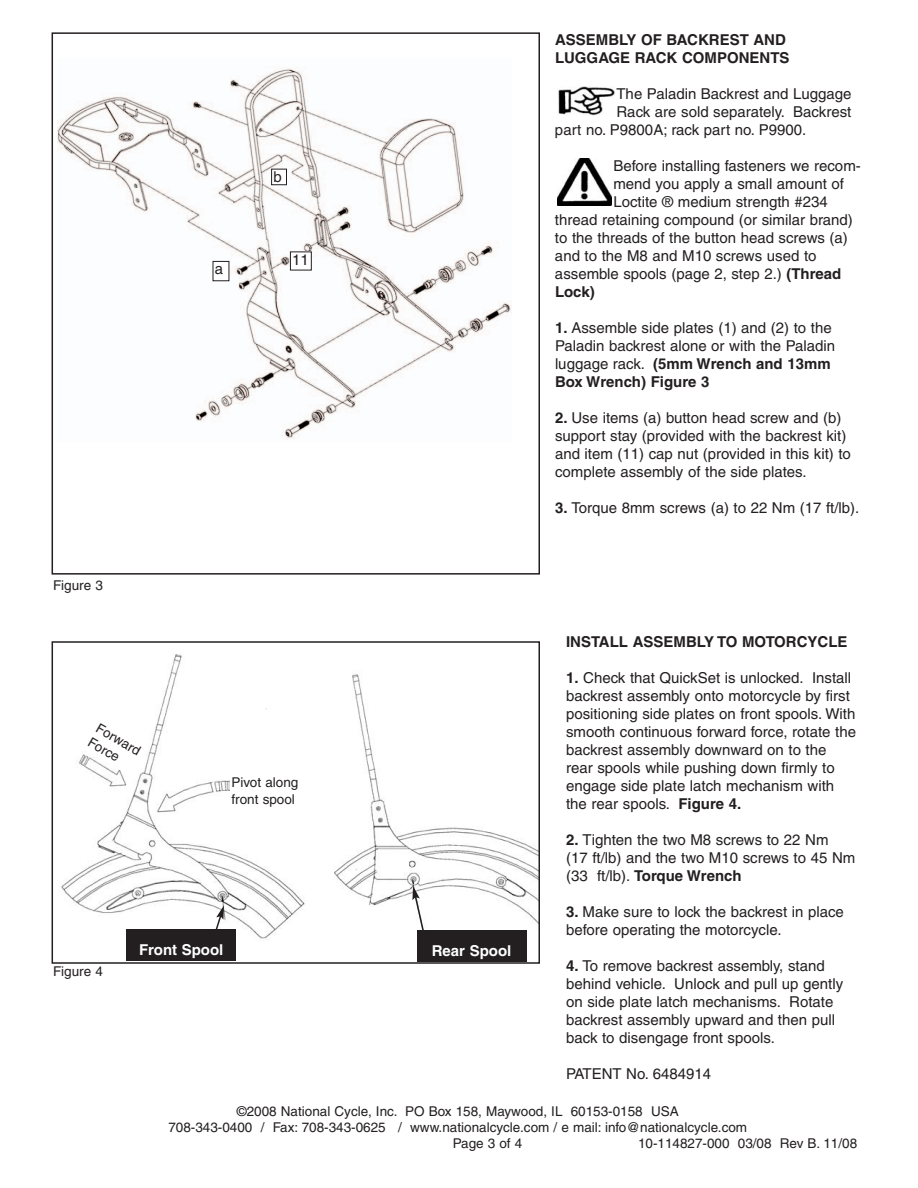
<style>
.page{position:relative;width:918px;height:1188px;background:#fff}
.page>*{position:absolute;margin:0;border:0;box-sizing:border-box;transform-origin:0 0}
.t1{font:15px/18px "Helvetica";color:#231f20}
.t2{font:700 15px/18px "Helvetica";color:#231f20}
.t3{font:700 15px "Helvetica";color:#fff}
.t4{font:13.5px/16.2px "Helvetica";color:#231f20}
.s1{font-weight:700}
</style>
<div class="page">
<img style="left:58px;top:67px;width:453px;height:372px">
<div style="left:52px;top:32px;width:488px;height:543px;border:2px solid #231f20"></div>
<img style="left:558px;top:87px;width:57px;height:28px">
<img style="left:61px;top:654px;width:476px;height:292px">
<div style="left:52px;top:641px;width:488px;height:323px;border:2px solid #231f20"></div>
<div style="left:272px;top:169px;width:14px;height:16px;background:#fff"></div>
<div style="left:271px;top:169px;width:16px;height:16px;border:1px solid #231f20"></div>
<div style="left:290px;top:252px;width:21px;height:18px;background:#fff"></div>
<div style="left:290px;top:252px;width:22px;height:18px;border:1px solid #231f20"></div>
<div style="left:213px;top:261px;width:16px;height:20px;background:#fff"></div>
<div style="left:127px;top:929px;width:109px;height:32px;background:#231f20"></div>
<div style="left:417px;top:930px;width:109px;height:32px;background:#231f20"></div>
<svg style="left:213px;top:905px;width:11px;height:24px"></svg>
<svg style="left:412px;top:886px;width:15px;height:55px"></svg>
<div style="left:230px;top:776px;width:86px;height:38px;background:#fff"></div>
<svg style="left:83px;top:721px;width:62px;height:53px"></svg>
<img style="left:557px;top:158px;width:55px;height:48px">
<p class="t1" style="left:215px;top:261px;width:10px">a</p>
<p class="t1" style="left:273px;top:169px;width:10px">b</p>
<p class="t1" style="left:292px;top:252px;width:18px">11</p>
<p class="t4" style="left:53px;top:578px;width:51px">Figure 3</p>
<p class="t4" style="left:101px;top:721px;width:50px;rotate:30deg">Forward<br>Force</p>
<p class="t4" style="left:232px;top:776px;width:68px">Pivot along front spool</p>
<p class="t4" style="left:53px;top:965px;width:51px">Figure 4</p>
<p class="t3" style="left:139px;top:944px;width:86px">Front Spool</p>
<p class="t3" style="left:432px;top:945px;width:81px">Rear Spool</p>
<p class="t2" style="left:555px;top:32px;width:236px">ASSEMBLY OF BACKREST AND<br>LUGGAGE RACK COMPONENTS</p>
<p class="t1" style="left:616px;top:86px;width:237px">The Paladin Backrest and Luggage</p>
<p class="t1" style="left:616px;top:104px;width:236px">Rack are sold separately. Backrest</p>
<p class="t1" style="left:555px;top:122px;width:253px">part no. P9800A; rack part no. P9900.</p>
<p class="t1" style="left:613px;top:158px;width:249px">Before installing fasteners we recom-</p>
<p class="t1" style="left:613px;top:176px;width:232px">mend you apply a small amount of</p>
<p class="t1" style="left:613px;top:194px;width:216px">Loctite ® medium strength #234</p>
<p class="t1" style="left:555px;top:212px;width:299px">thread retaining compound (or similar brand)</p>
<p class="t1" style="left:555px;top:230px;width:294px">to the threads of the button head screws (a)</p>
<p class="t1" style="left:555px;top:248px;width:263px">and to the M8 and M10 screws used to</p>
<p class="t1" style="left:555px;top:266px;width:288px">assemble spools (page 2, step 2.) <span class="s1">(Thread</span></p>
<p class="t2" style="left:555px;top:284px;width:41px">Lock)</p>
<p class="t1" style="left:555px;top:320px;width:282px"><span class="s1">1.</span> Assemble side plates (1) and (2) to the Paladin backrest alone or with the Paladin luggage rack. <span class="s1">(5mm Wrench and 13mm Box Wrench) Figure 3</span></p>
<p class="t1" style="left:555px;top:410px;width:297px"><span class="s1">2.</span> Use items (a) button head screw and (b) support stay (provided with the backrest kit) and item (11) cap nut (provided in this kit) to complete assembly of the side plates.</p>
<p class="t1" style="left:555px;top:500px;width:306px"><span class="s1">3.</span> Torque 8mm screws (a) to 22 Nm (17 ft/lb).</p>
<p class="t2" style="left:566px;top:634px;width:283px">INSTALL ASSEMBLY TO MOTORCYCLE</p>
<p class="t1" style="left:566px;top:670px;width:291px"><span class="s1">1.</span> Check that QuickSet is unlocked. Install backrest assembly onto motorcycle by first positioning side plates on front spools. With smooth continuous forward force, rotate the backrest assembly downward on to the rear spools while pushing down firmly to engage side plate latch mechanism with the rear spools. <span class="s1">Figure 4.</span></p>
<p class="t1" style="left:566px;top:832px;width:291px"><span class="s1">2.</span> Tighten the two M8 screws to 22 Nm<br>(17 ft/lb) and the two M10 screws to 45 Nm (33 ft/lb). <span class="s1">Torque Wrench</span></p>
<p class="t1" style="left:566px;top:904px;width:279px"><span class="s1">3.</span> Make sure to lock the backrest in place before operating the motorcycle.</p>
<p class="t1" style="left:566px;top:958px;width:279px"><span class="s1">4.</span> To remove backrest assembly, stand behind vehicle. Unlock and pull up gently on side plate latch mechanisms. Rotate backrest assembly upward and then pull back to disengage front spools.</p>
<p class="t1" style="left:566px;top:1066px;width:146px">PATENT No. 6484914</p>
<p class="t4" style="left:237px;top:1104px;width:444px">©2008 National Cycle, Inc. PO Box 158, Maywood, IL 60153-0158 USA</p>
<p class="t4" style="left:168px;top:1120px;width:580px">708-343-0400 / Fax: 708-343-0625 / www.nationalcycle.com / e mail: info@nationalcycle.com</p>
<p class="t4" style="left:453px;top:1136px;width:71px">Page 3 of 4</p>
<p class="t4" style="left:638px;top:1136px;width:221px">10-114827-000 03/08 Rev B. 11/08</p>
</div>
